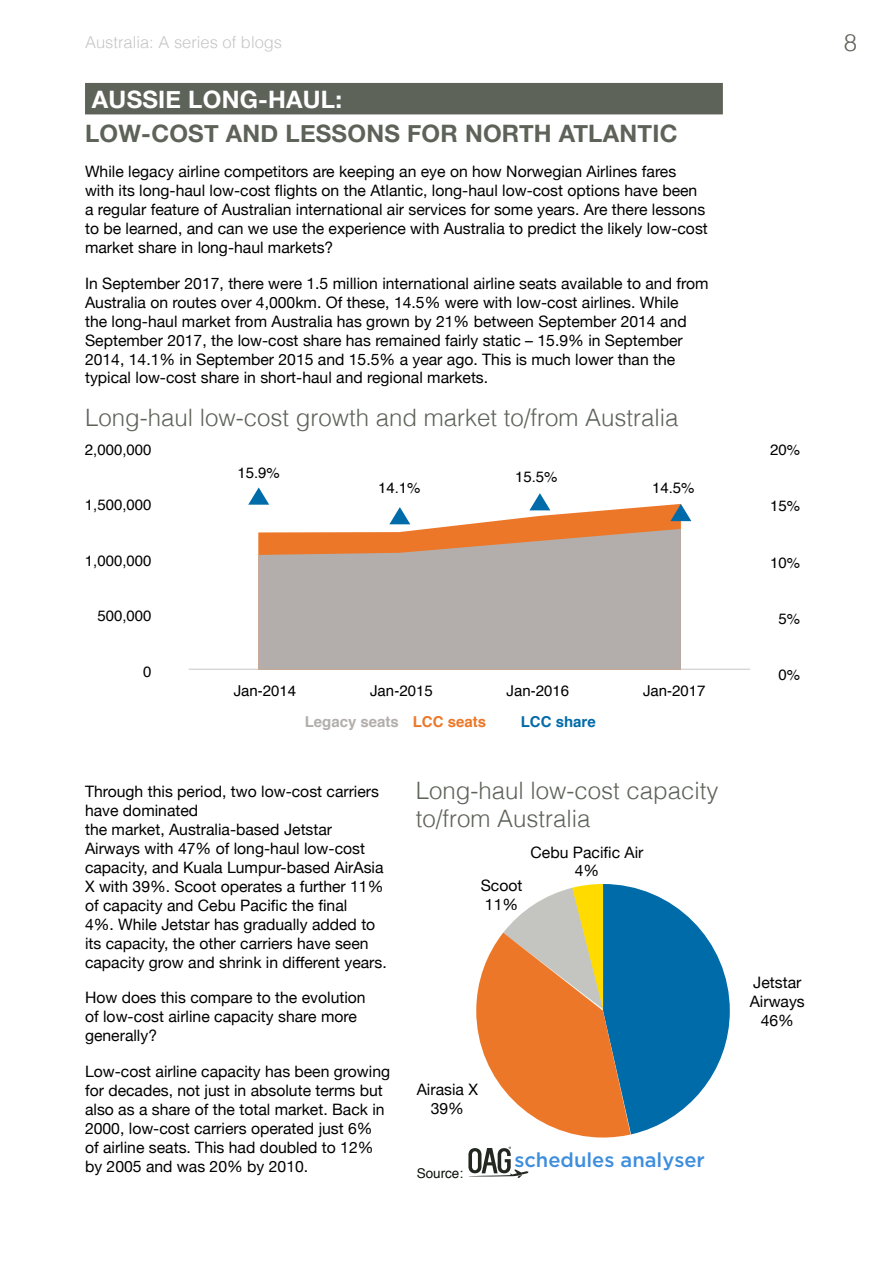
<style>
.page{position:relative;width:893px;height:1263px;background:#fff}
.page>*{position:absolute;margin:0;border:0;box-sizing:border-box;transform-origin:0 0}
.t1{font:300 24px/28.8px "Helvetica";color:#5e6359}
.t2{font:700 24px "Helvetica Neue";letter-spacing:.01em;color:#5e6359}
.t3{font:700 24px "Helvetica Neue";letter-spacing:.01em;color:#fff}
.t4{font:500 20.1px "Gotham";color:#3e8ede}
.t5{font:300 16.5px "Helvetica";color:#c6c6c6}
.t6{font:15.75px/18.9px "Helvetica Neue";color:#000}
.t7{font:15px "Helvetica";color:#000}
.t8{font:700 15px "Helvetica";color:#b3aeac}
.t9{font:700 15px "Helvetica";color:#006ba9}
.t10{font:13.5px "Helvetica";color:#091208}
.s1{color:#ed7728}
</style>
<div class="page">
<div style="left:85px;top:83px;width:638px;height:31px;background:#5e6359"></div>
<svg style="left:468px;top:1146px;width:61px;height:32px"></svg>
<svg style="left:476px;top:884px;width:254px;height:253px"></svg>
<hr style="left:189px;top:669px;width:561px;height:1px;background:#c6c6c6">
<svg style="left:389px;top:504px;width:292px;height:25px"></svg>
<svg style="left:258px;top:529px;width:423px;height:140px;background:#b9a89e"></svg>
<svg style="left:248px;top:487px;width:21px;height:18px"></svg>
<svg style="left:389px;top:507px;width:21px;height:17px"></svg>
<svg style="left:529px;top:493px;width:21px;height:17px"></svg>
<svg style="left:670px;top:504px;width:21px;height:17px"></svg>
<p class="t5" style="left:85px;top:29px;width:199px">Australia: A series of blogs</p>
<h1 class="t1" style="left:844px;top:27px;width:15px">8</h1>
<h1 class="t3" style="left:92px;top:81px;width:252px">AUSSIE LONG-HAUL:</h1>
<h1 class="t2" style="left:85px;top:114px;width:594px">LOW-COST AND LESSONS FOR NORTH ATLANTIC</h1>
<p class="t6" style="left:85px;top:163px;width:624px">While legacy airline competitors are keeping an eye on how Norwegian Airlines fares with its long-haul low-cost flights on the Atlantic, long-haul low-cost options have been a regular feature of Australian international air services for some years. Are there lessons to be learned, and can we use the experience with Australia to predict the likely low-cost market share in long-haul markets?</p>
<p class="t6" style="left:85px;top:275px;width:625px">In September 2017, there were 1.5 million international airline seats available to and from Australia on routes over 4,000km. Of these, 14.5% were with low-cost airlines. While<br>the long-haul market from Australia has grown by 21% between September 2014 and September 2017, the low-cost share has remained fairly static – 15.9% in September 2014, 14.1% in September 2015 and 15.5% a year ago. This is much lower than the typical low-cost share in short-haul and regional markets.</p>
<h1 class="t1" style="left:85px;top:402px;width:595px">Long-haul low-cost growth and market to/from Australia</h1>
<p class="t7" style="left:85px;top:438px;width:68px">2,000,000</p>
<p class="t7" style="left:85px;top:493px;width:68px">1,500,000</p>
<p class="t7" style="left:85px;top:549px;width:68px">1,000,000</p>
<p class="t7" style="left:97px;top:604px;width:56px">500,000</p>
<p class="t7" style="left:143px;top:660px;width:10px">0</p>
<p class="t7" style="left:237px;top:461px;width:44px">15.9%</p>
<p class="t7" style="left:378px;top:476px;width:44px">14.1%</p>
<p class="t7" style="left:515px;top:465px;width:44px">15.5%</p>
<p class="t7" style="left:652px;top:476px;width:44px">14.5%</p>
<p class="t7" style="left:234px;top:679px;width:64px">Jan-2014</p>
<p class="t7" style="left:370px;top:679px;width:64px">Jan-2015</p>
<p class="t7" style="left:507px;top:679px;width:64px">Jan-2016</p>
<p class="t7" style="left:643px;top:679px;width:64px">Jan-2017</p>
<p class="t8" style="left:305px;top:709px;width:183px">Legacy seats <span class="s1">LCC seats</span></p>
<p class="t9" style="left:521px;top:709px;width:77px">LCC share</p>
<p class="t6" style="left:85px;top:783px;width:303px">Through this period, two low-cost carriers have dominated<br>the market, Australia-based Jetstar Airways with 47% of long-haul low-cost capacity, and Kuala Lumpur-based AirAsia X with 39%. Scoot operates a further 11% of capacity and Cebu Pacific the final<br>4%. While Jetstar has gradually added to its capacity, the other carriers have seen capacity grow and shrink in different years.</p>
<p class="t6" style="left:85px;top:989px;width:282px">How does this compare to the evolution of low-cost airline capacity share more generally?</p>
<p class="t6" style="left:85px;top:1063px;width:307px">Low-cost airline capacity has been growing for decades, not just in absolute terms but also as a share of the total market. Back in 2000, low-cost carriers operated just 6% of airline seats. This had doubled to 12% by 2005 and was 20% by 2010.</p>
<h1 class="t1" style="left:416px;top:774px;width:304px">Long-haul low-cost capacity to/from Australia</h1>
<p class="t6" style="left:481px;top:877px;width:43px">Scoot<br>11%</p>
<p class="t6" style="left:531px;top:843px;width:114px;text-align:center">Cebu Pacific Air<br>4%</p>
<p class="t6" style="left:417px;top:1081px;width:63px;text-align:center">Airasia X<br>39%</p>
<p class="t10" style="left:417px;top:1163px;width:48px">Source:</p>
<p class="t4" style="left:514px;top:1148px;width:192px">schedules analyser</p>
<p class="t7" style="left:770px;top:438px;width:32px">20%</p>
<p class="t7" style="left:770px;top:494px;width:32px">15%</p>
<p class="t7" style="left:770px;top:551px;width:32px">10%</p>
<p class="t7" style="left:779px;top:607px;width:23px">5%</p>
<p class="t7" style="left:779px;top:664px;width:23px">0%</p>
<p class="t6" style="left:750px;top:974px;width:57px;text-align:center">Jetstar<br>Airways<br>46%</p>
</div>
